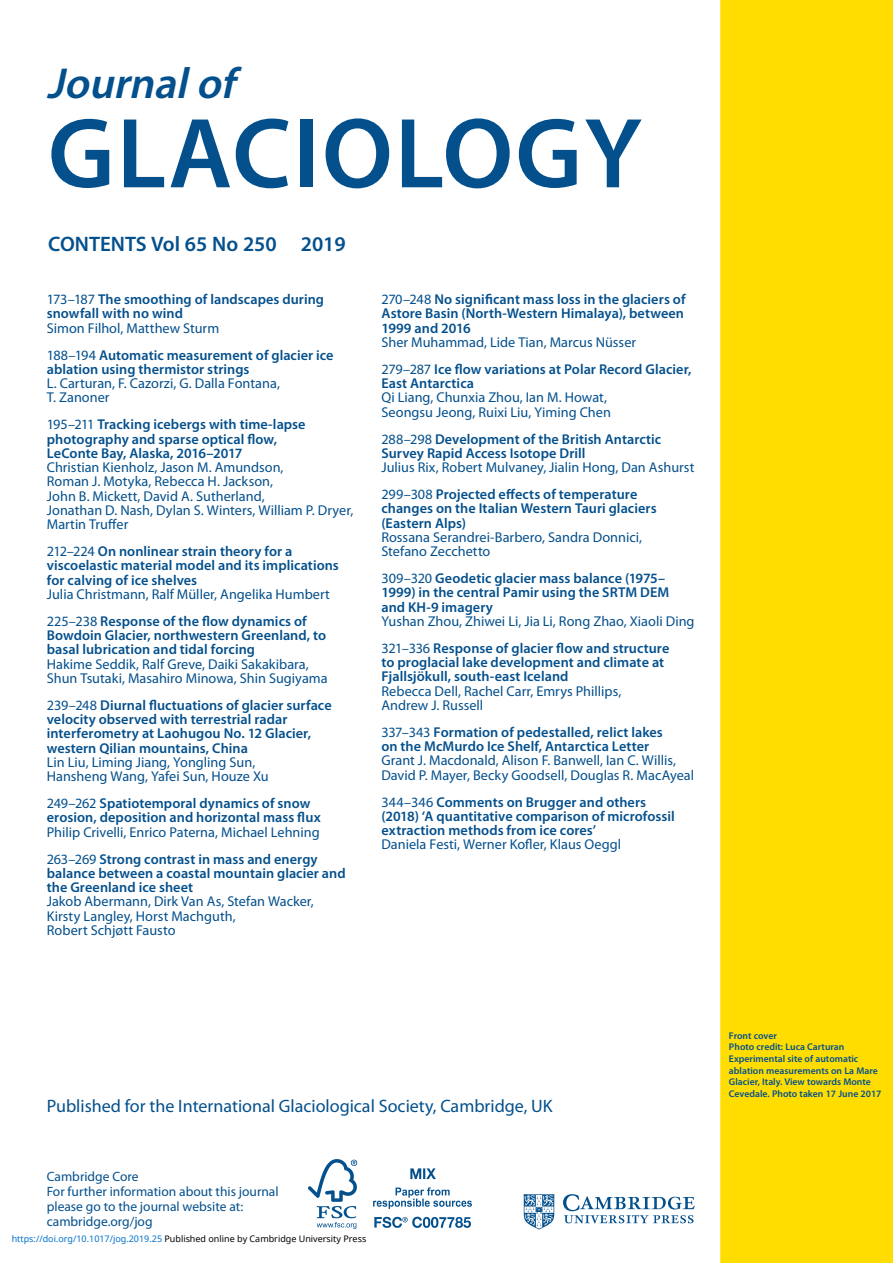
<style>
.page{position:relative;width:893px;height:1263px;background:#fff}
.page>*{position:absolute;margin:0;border:0;box-sizing:border-box;transform-origin:0 0}
.t1{font:600 100.5px "Myriad Pro";letter-spacing:.02em;color:#04508d}
.t2{font:italic 600 43.5px "Myriad Pro";color:#04508d}
.t3{font:600 21px "Myriad Pro";color:#04508d}
.t4{font:18px "Myriad Pro";color:#04508d}
.t5{font:600 14.25px/14.2px "Myriad Pro";color:#04508d}
.t6{font:14.25px/14.2px "Myriad Pro";color:#04508d}
.t7{font:13.5px/15px "Myriad Pro";color:#04508d}
.t8{font:600 9.75px/11.7px "Myriad Pro";color:#04508d}
.t9{font:9px "Noto Sans";color:#000}
.s1{font-weight:400}
.s2{font-weight:600}
.s3{color:#0172cf}
</style>
<div class="page">
<div style="left:720px;top:0;width:173px;height:1263px;background:#ffdd01"></div>
<img style="left:308px;top:1159px;width:164px;height:70px">
<svg style="left:524px;top:1194px;width:171px;height:35px"></svg>
<h2 class="t2" style="left:47px;top:67px;width:189px">Journalof</h2>
<h1 class="t1" style="left:48px;top:115px;width:596px">GLACIOLOGY</h1>
<h3 class="t3" style="left:48px;top:236px;width:299px">CONTENTS Vol 65 No 250 2019</h3>
<p class="t5" style="left:47px;top:293px;width:279px"><span class="s1">173–187</span> The smoothing of landscapes during snowfall with no wind</p>
<p class="t5" style="left:47px;top:315px;width:288px;line-height:27px"><span class="s1">Simon Filhol, Matthew Sturm<br>188–194</span> Automatic measurement of glacier ice</p>
<p class="t5" style="left:47px;top:363px;width:204px">ablation using thermistor strings</p>
<p class="t6" style="left:47px;top:377px;width:235px">L. Carturan, F. Cazorzi, G. Dalla Fontana,<br>T. Zanoner</p>
<p class="t5" style="left:47px;top:419px;width:260px"><span class="s1">195–211</span> Tracking icebergs with time-lapse photography and sparse optical flow,<br>LeConte Bay, Alaska, 2016–2017</p>
<p class="t6" style="left:47px;top:461px;width:308px">Christian Kienholz, Jason M. Amundson,<br>Roman J. Motyka, Rebecca H. Jackson,<br>John B. Mickett, David A. Sutherland,<br>Jonathan D. Nash, Dylan S. Winters, William P. Dryer, Martin Truffer</p>
<p class="t5" style="left:47px;top:545px;width:293px"><span class="s1">212–224</span> On nonlinear strain theory for a viscoelastic material model and its implications for calving of ice shelves</p>
<p class="t6" style="left:47px;top:582px;width:285px;line-height:27px">Julia Christmann, Ralf Müller, Angelika Humbert<br>225–238 <span class="s2">Response of the flow dynamics of</span></p>
<p class="t5" style="left:47px;top:629px;width:281px">Bowdoin Glacier, northwestern Greenland, to basal lubrication and tidal forcing</p>
<p class="t6" style="left:47px;top:658px;width:282px">Hakime Seddik, Ralf Greve, Daiki Sakakibara,<br>Shun Tsutaki, Masahiro Minowa, Shin Sugiyama</p>
<p class="t5" style="left:47px;top:699px;width:286px"><span class="s1">239–248</span> Diurnal fluctuations of glacier surface velocity observed with terrestrial radar interferometry at Laohugou No. 12 Glacier, western Qilian mountains, China</p>
<p class="t6" style="left:47px;top:756px;width:223px">Lin Liu, Liming Jiang, Yongling Sun,<br>Hansheng Wang, Yafei Sun, Houze Xu</p>
<p class="t5" style="left:47px;top:797px;width:275px"><span class="s1">249–262</span> Spatiotemporal dynamics of snow erosion, deposition and horizontal mass flux</p>
<p class="t6" style="left:47px;top:819px;width:274px;line-height:27px">Philip Crivelli, Enrico Paterna, Michael Lehning<br>263–269 <span class="s2">Strong contrast in mass and energy</span></p>
<p class="t5" style="left:47px;top:867px;width:300px">balance between a coastal mountain glacier and the Greenland ice sheet</p>
<p class="t6" style="left:47px;top:896px;width:269px">Jakob Abermann, Dirk Van As, Stefan Wacker,<br>Kirsty Langley, Horst Machguth,<br>Robert Schjøtt Fausto</p>
<p class="t5" style="left:381px;top:293px;width:306px;text-align:justify"><span class="s1">270–248</span> No significant mass loss in the glaciers of Astore Basin (North-Western Himalaya), between 1999 and 2016</p>
<p class="t6" style="left:381px;top:330px;width:312px;line-height:27px">Sher Muhammad, Lide Tian, Marcus Nüsser<br>279–287 <span class="s2">Ice flow variations at Polar Record Glacier,</span></p>
<p class="t5" style="left:381px;top:377px;width:94px">East Antarctica</p>
<p class="t6" style="left:381px;top:392px;width:231px">Qi Liang, Chunxia Zhou, Ian M. Howat,<br>Seongsu Jeong, Ruixi Liu, Yiming Chen</p>
<p class="t5" style="left:381px;top:433px;width:281px"><span class="s1">288–298</span> Development of the British Antarctic<br>Survey Rapid Access Isotope Drill</p>
<p class="t6" style="left:381px;top:455px;width:315px;line-height:27px">Julius Rix, Robert Mulvaney, Jialin Hong, Dan Ashurst<br>299–308 <span class="s2">Projected effects of temperature</span></p>
<p class="t5" style="left:381px;top:503px;width:277px">changes on the Italian Western Tauri glaciers (Eastern Alps)</p>
<p class="t6" style="left:381px;top:531px;width:262px">Rossana Serandrei-Barbero, Sandra Donnici,<br>Stefano Zecchetto</p>
<p class="t5" style="left:381px;top:572px;width:289px"><span class="s1">309–320</span> Geodetic glacier mass balance (1975–<br>1999) in the central Pamir using the SRTM DEM and KH-9 imagery</p>
<p class="t6" style="left:381px;top:609px;width:315px;line-height:27px">Yushan Zhou, Zhiwei Li, Jia Li, Rong Zhao, Xiaoli Ding<br>321–336 <span class="s2">Response of glacier flow and structure</span></p>
<p class="t5" style="left:381px;top:656px;width:284px">to proglacial lake development and climate at<br>Fjallsjökull, south-east Iceland</p>
<p class="t6" style="left:381px;top:685px;width:241px">Rebecca Dell, Rachel Carr, Emrys Phillips,<br>Andrew J. Russell</p>
<p class="t5" style="left:381px;top:726px;width:283px"><span class="s1">337–343</span> Formation of pedestalled, relict lakes on the McMurdo Ice Shelf, Antarctica Letter</p>
<p class="t6" style="left:381px;top:755px;width:314px">Grant J. Macdonald, Alison F. Banwell, Ian C. Willis,<br>David P. Mayer, Becky Goodsell, Douglas R. MacAyeal</p>
<p class="t5" style="left:381px;top:796px;width:295px"><span class="s1">344–346</span> Comments on Brugger and others (2018) ‘A quantitative comparison of microfossil extraction methods from ice cores’</p>
<p class="t6" style="left:381px;top:839px;width:241px">Daniela Festi, Werner Kofler, Klaus Oeggl</p>
<p class="t4" style="left:47px;top:1099px;width:507px">Published for the International Glaciological Society, Cambridge, UK</p>
<p class="t7" style="left:47px;top:1170px;width:233px">Cambridge Core<br>For further information about this journal please go to the journal website at: cambridge.org/jog</p>
<p class="t9" style="left:12px;top:1232px;width:356px"><span class="s3">https://doi.org/10.1017/jog.2019.25</span> Published online by Cambridge University Press</p>
<p class="t8" style="left:729px;top:1030px;width:154px">Front cover<br>Photo credit: Luca Carturan<br>Experimental site of automatic ablation measurements on La Mare<br>Glacier, Italy. View towards Monte<br>Cevedale. Photo taken 17 June 2017</p>
</div>
